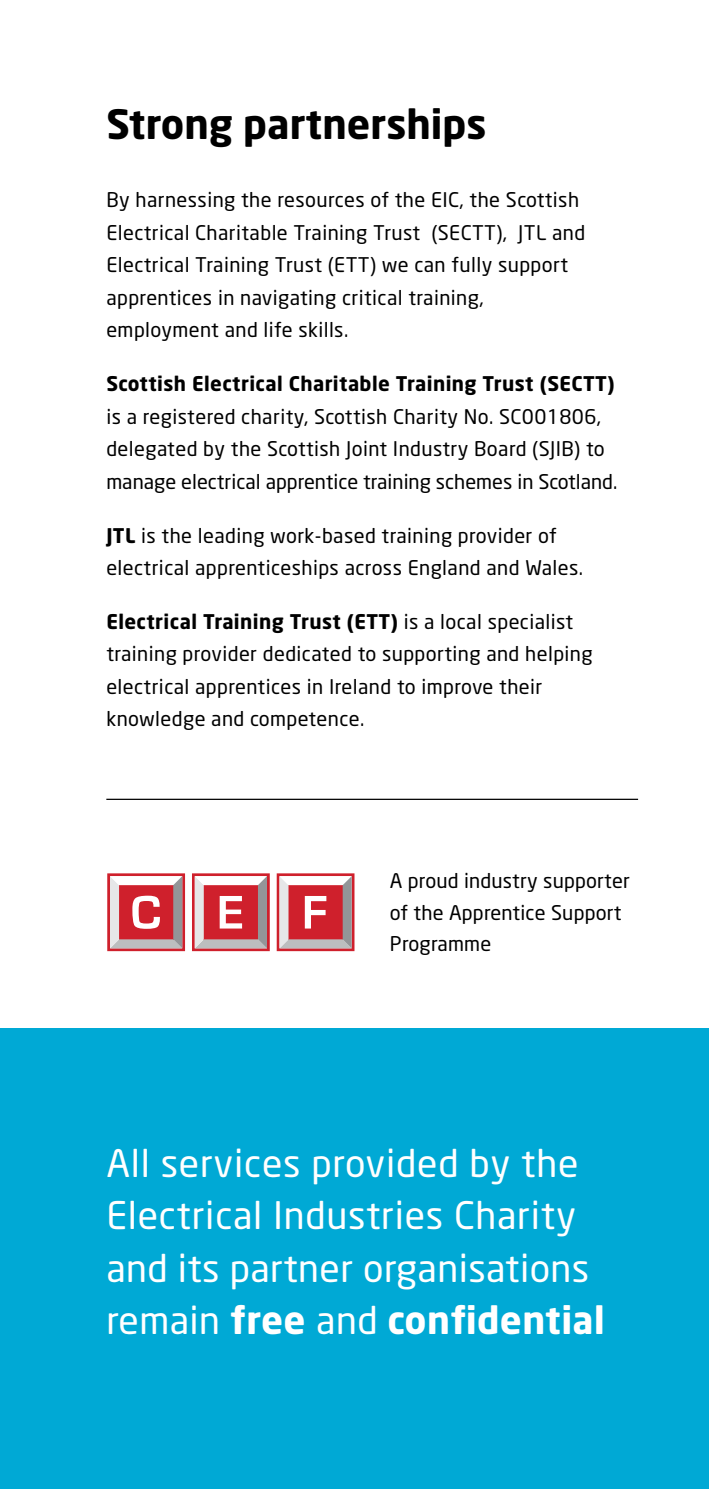
<style>
.page{position:relative;width:709px;height:1489px;background:#fff}
.page>*{position:absolute;margin:0;border:0;box-sizing:border-box;transform-origin:0 0}
.t1{font:700 40px "Neo Sans";color:#000}
.t2{font:37.5px/52.5px "Neo Sans";letter-spacing:.02em;color:#fff}
.t3{font:20px/32.5px "Neo Sans";letter-spacing:.02em;color:#000}
.t4{font:700 20px "Neo Sans";letter-spacing:.02em;color:#000}
.s1{font-weight:700}
</style>
<div class="page">
<div style="left:0;top:1028px;width:709px;height:460px;background:#00a9d5"></div>
<svg style="left:107px;top:873px;width:78px;height:78px"></svg>
<svg style="left:192px;top:873px;width:78px;height:78px"></svg>
<svg style="left:277px;top:873px;width:77px;height:78px"></svg>
<hr style="left:106px;top:798px;width:532px;height:2px;background:#000">
<h1 class="t1" style="left:106px;top:99px;width:382px">Strong partnerships</h1>
<p class="t3" style="left:106px;top:183px;width:480px">By harnessing the resources of the EIC, the Scottish Electrical Charitable Training Trust (SECTT), JTL and Electrical Training Trust (ETT) we can fully support apprentices in navigating critical training, employment and life skills.</p>
<p class="t4" style="left:106px;top:371px;width:510px">Scottish Electrical Charitable Training Trust (SECTT)</p>
<p class="t3" style="left:106px;top:400px;width:512px">is a registered charity, Scottish Charity No. SC001806, delegated by the Scottish Joint Industry Board (SJIB) to manage electrical apprentice training schemes in Scotland.</p>
<p class="t3" style="left:106px;top:518px;width:478px"><span class="s1">JTL</span> is the leading work-based training provider of electrical apprenticeships across England and Wales.</p>
<p class="t3" style="left:106px;top:605px;width:488px"><span class="s1">Electrical Training Trust (ETT)</span> is a local specialist training provider dedicated to supporting and helping electrical apprentices in Ireland to improve their knowledge and competence.</p>
<p class="t3" style="left:390px;top:865px;width:242px;line-height:31.2px">A proud industry supporter of the Apprentice Support<br>Programme</p>
<h2 class="t2" style="left:106px;top:1136px;width:500px">All services provided by the<br>Electrical Industries Charity and its partner organisations remain <span class="s1">free</span> and <span class="s1">confidential</span></h2>
</div>
